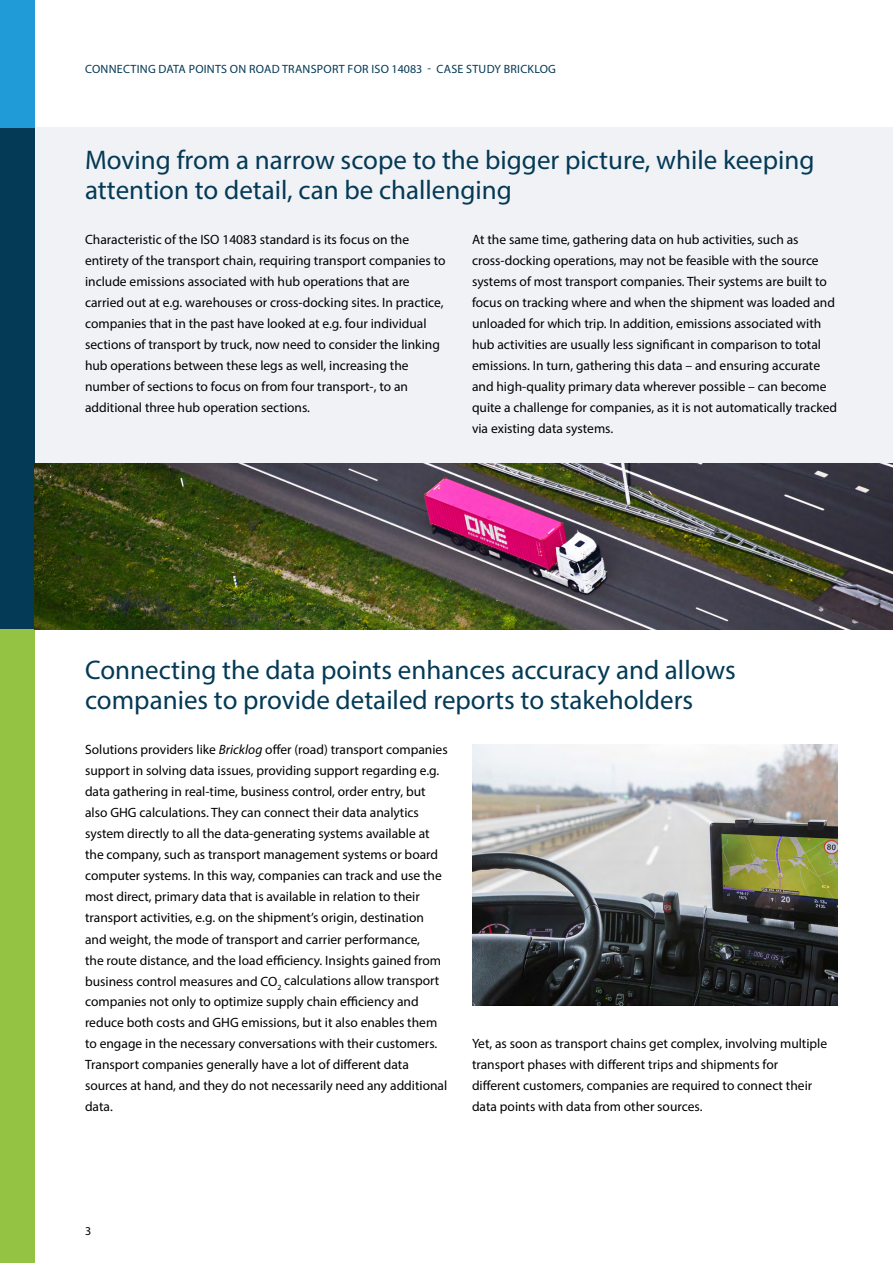
<style>
.page{position:relative;width:893px;height:1263px;background:#fff}
.page>*{position:absolute;margin:0;border:0;box-sizing:border-box;transform-origin:0 0}
.t1{font:27px/30px "Myriad Pro";color:#043a56}
.t2{font:13.5px/21px "Myriad Pro";color:#000}
.t3{font:12px "Myriad Pro";letter-spacing:.02em;color:#043a56}
.t4{font:12px "Myriad Pro";color:#000}
.s1{font-style:italic}
</style>
<div class="page">
<div style="left:34px;top:128px;width:859px;height:501px;background:#f1f2f5"></div>
<div style="left:0;top:128px;width:34px;height:501px;background:#043a56"></div>
<div style="left:0;top:629px;width:34px;height:634px;background:#94c242"></div>
<div style="left:0;top:0;width:34px;height:128px;background:#209bd8"></div>
<img style="left:472px;top:744px;width:366px;height:262px">
<img style="left:34px;top:463px;width:859px;height:166px">
<p class="t3" style="left:85px;top:61px;width:472px">CONNECTING DATA POINTS ON ROAD TRANSPORT FOR ISO 14083 - CASE STUDY BRICKLOG</p>
<h1 class="t1" style="left:85px;top:145px;width:731px">Moving from a narrow scope to the bigger picture, while keeping attention to detail, can be challenging</h1>
<p class="t2" style="left:85px;top:229px;width:362px">Characteristic of the ISO 14083 standard is its focus on the entirety of the transport chain, requiring transport companies to include emissions associated with hub operations that are carried out at e.g. warehouses or cross-docking sites. In practice, companies that in the past have looked at e.g. four individual sections of transport by truck, now need to consider the linking hub operations between these legs as well, increasing the number of sections to focus on from four transport-, to an additional three hub operation sections.</p>
<p class="t2" style="left:472px;top:229px;width:367px">At the same time, gathering data on hub activities, such as cross-docking operations, may not be feasible with the source systems of most transport companies. Their systems are built to focus on tracking where and when the shipment was loaded and unloaded for which trip. In addition, emissions associated with hub activities are usually less significant in comparison to total emissions. In turn, gathering this data – and ensuring accurate and high-quality primary data wherever possible – can become quite a challenge for companies, as it is not automatically tracked via existing data systems.</p>
<h1 class="t1" style="left:85px;top:655px;width:652px">Connecting the data points enhances accuracy and allows companies to provide detailed reports to stakeholders</h1>
<p class="t2" style="left:85px;top:739px;width:364px">Solutions providers like <span class="s1">Bricklog</span> offer (road) transport companies support in solving data issues, providing support regarding e.g. data gathering in real-time, business control, order entry, but also GHG calculations. They can connect their data analytics system directly to all the data-generating systems available at the company, such as transport management systems or board computer systems. In this way, companies can track and use the most direct, primary data that is available in relation to their transport activities, e.g. on the shipment’s origin, destination and weight, the mode of transport and carrier performance,<br>the route distance, and the load efficiency. Insights gained from business control measures and CO<sub>2</sub> calculations allow transport companies not only to optimize supply chain efficiency and reduce both costs and GHG emissions, but it also enables them to engage in the necessary conversations with their customers.<br>Transport companies generally have a lot of different data sources at hand, and they do not necessarily need any additional data.</p>
<p class="t2" style="left:472px;top:1032px;width:357px">Yet, as soon as transport chains get complex, involving multiple transport phases with different trips and shipments for different customers, companies are required to connect their data points with data from other sources.</p>
<p class="t4" style="left:85px;top:1223px;width:8px">3</p>
</div>
